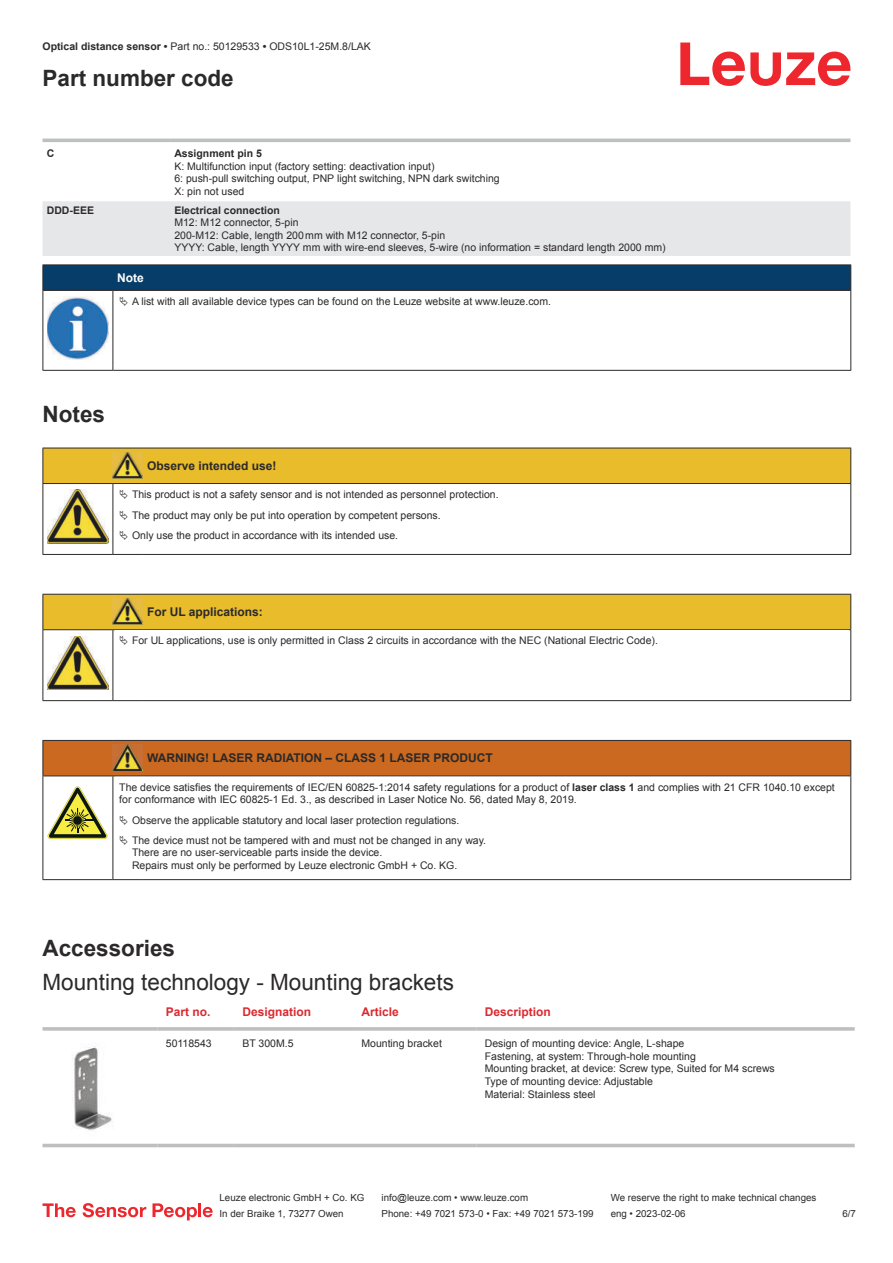
<style>
.page{position:relative;width:893px;height:1263px;background:#fff}
.page>*{position:absolute;margin:0;border:0;box-sizing:border-box;transform-origin:0 0}
.t1{font:22.5px "Arial";color:#2b292a}
.t2{font:700 22.5px "Arial";color:#2b292a}
.t3{font:700 12px "Arial";color:#2b292a}
.t4{font:700 12px "Arial";color:#db2a30}
.t5{font:700 12px "Arial";color:#fff}
.t6{font:10.5px/12.6px "Arial";color:#2b292a}
.t7{font:700 10.5px "Arial";color:#2b292a}
.t8{font:9.75px "Arial";color:#2b292a}
.s1{font-weight:700}
</style>
<div class="page">
<svg style="left:680px;top:43px;width:170px;height:43px"></svg>
<svg style="left:43px;top:138px;width:807px;height:1px"></svg>
<div style="left:43px;top:201px;width:807px;height:55px;background:#e6e7e9"></div>
<hr style="left:43px;top:139px;width:127px;height:3px;background:#bdbfc1">
<hr style="left:170px;top:139px;width:680px;height:3px;background:#bdbfc1">
<div style="left:43px;top:1143px;width:812px;height:5px;background:#ededee"></div>
<svg style="left:43px;top:1027px;width:114px;height:4px"></svg>
<hr style="left:157px;top:1027px;width:77px;height:4px;background:#c5c7c8">
<svg style="left:234px;top:1027px;width:119px;height:4px"></svg>
<svg style="left:353px;top:1027px;width:123px;height:4px"></svg>
<hr style="left:476px;top:1027px;width:379px;height:4px;background:#c5c7c8">
<hr style="left:43px;top:1144px;width:114px;height:3px;background:#bdbfc1">
<hr style="left:157px;top:1144px;width:77px;height:3px;background:#bdbfc1">
<hr style="left:234px;top:1144px;width:119px;height:3px;background:#bdbfc1">
<hr style="left:353px;top:1144px;width:123px;height:3px;background:#bdbfc1">
<hr style="left:476px;top:1144px;width:379px;height:3px;background:#bdbfc1">
<img style="left:72px;top:1046px;width:40px;height:85px">
<svg style="left:43px;top:1203px;width:33px;height:14px"></svg>
<svg style="left:83px;top:1203px;width:63px;height:14px"></svg>
<svg style="left:153px;top:1203px;width:44px;height:17px"></svg>
<hr style="left:198px;top:1203px;width:3px;height:14px;background:#ed272d">
<svg style="left:203px;top:1207px;width:10px;height:10px"></svg>
<svg style="left:44px;top:291px;width:806px;height:79px"></svg>
<hr style="left:43px;top:290px;width:70px;height:1px;background:#2b292a">
<div style="left:43px;top:265px;width:808px;height:25px;background:#063d69"></div>
<hr style="left:113px;top:290px;width:738px;height:1px;background:#2b292a">
<hr style="left:43px;top:291px;width:1px;height:75px;background:#2b292a">
<hr style="left:113px;top:291px;width:1px;height:75px;background:#2b292a">
<hr style="left:850px;top:291px;width:1px;height:75px;background:#2b292a">
<hr style="left:43px;top:370px;width:70px;height:1px;background:#2b292a">
<hr style="left:113px;top:370px;width:738px;height:1px;background:#2b292a">
<img style="left:47px;top:297px;width:61px;height:63px">
<div style="left:115px;top:291px;width:734px;height:21px;background:#fff"></div>
<hr style="left:43px;top:554px;width:70px;height:1px;background:#2b292a">
<hr style="left:113px;top:554px;width:30px;height:1px;background:#2b292a">
<hr style="left:143px;top:554px;width:708px;height:1px;background:#2b292a">
<div style="left:44px;top:595px;width:806px;height:34px;background:#e8bc2a"></div>
<hr style="left:43px;top:594px;width:70px;height:1px;background:#2b292a">
<hr style="left:43px;top:595px;width:1px;height:34px;background:#2b292a">
<hr style="left:43px;top:629px;width:70px;height:1px;background:#2b292a">
<hr style="left:113px;top:594px;width:30px;height:1px;background:#2b292a">
<hr style="left:113px;top:629px;width:30px;height:1px;background:#2b292a">
<hr style="left:143px;top:594px;width:708px;height:1px;background:#2b292a">
<hr style="left:850px;top:595px;width:1px;height:34px;background:#2b292a">
<hr style="left:143px;top:629px;width:708px;height:1px;background:#2b292a">
<hr style="left:43px;top:630px;width:1px;height:66px;background:#2b292a">
<hr style="left:113px;top:630px;width:1px;height:66px;background:#2b292a">
<hr style="left:850px;top:630px;width:1px;height:66px;background:#2b292a">
<hr style="left:43px;top:700px;width:70px;height:1px;background:#2b292a">
<hr style="left:113px;top:700px;width:30px;height:1px;background:#2b292a">
<hr style="left:143px;top:700px;width:708px;height:1px;background:#2b292a">
<img style="left:113px;top:598px;width:30px;height:27px">
<img style="left:47px;top:636px;width:61px;height:54px">
<div style="left:44px;top:741px;width:806px;height:34px;background:#ca691f"></div>
<svg style="left:44px;top:776px;width:806px;height:103px"></svg>
<hr style="left:43px;top:740px;width:70px;height:1px;background:#2b292a">
<hr style="left:43px;top:741px;width:1px;height:34px;background:#2b292a">
<hr style="left:43px;top:775px;width:70px;height:1px;background:#2b292a">
<hr style="left:113px;top:740px;width:30px;height:1px;background:#2b292a">
<hr style="left:113px;top:775px;width:30px;height:1px;background:#2b292a">
<hr style="left:143px;top:740px;width:708px;height:1px;background:#2b292a">
<hr style="left:850px;top:741px;width:1px;height:34px;background:#2b292a">
<hr style="left:143px;top:775px;width:708px;height:1px;background:#2b292a">
<hr style="left:43px;top:776px;width:1px;height:99px;background:#2b292a">
<hr style="left:113px;top:776px;width:1px;height:99px;background:#2b292a">
<hr style="left:850px;top:776px;width:1px;height:99px;background:#2b292a">
<hr style="left:43px;top:879px;width:70px;height:1px;background:#2b292a">
<hr style="left:113px;top:879px;width:30px;height:1px;background:#2b292a">
<hr style="left:143px;top:879px;width:708px;height:1px;background:#2b292a">
<img style="left:113px;top:745px;width:30px;height:26px">
<svg style="left:47px;top:786px;width:60px;height:53px"></svg>
<svg style="left:115px;top:777px;width:734px;height:98px"></svg>
<svg style="left:43px;top:448px;width:808px;height:106px"></svg>
<svg style="left:120px;top:815px;width:8px;height:9px"></svg>
<svg style="left:120px;top:835px;width:8px;height:10px"></svg>
<p class="t6" style="left:43px;top:41px;width:330px"><span class="s1">Optical distance sensor •</span> Part no.: 50129533 <span class="s1">•</span> ODS10L1-25M.8/LAK</p>
<h1 class="t2" style="left:43px;top:70px;width:193px">Part number code</h1>
<p class="t7" style="left:47px;top:149px;width:9px">C</p>
<p class="t7" style="left:174px;top:149px;width:89px">Assignment pin 5</p>
<p class="t6" style="left:174px;top:161px;width:327px">K: Multifunction input (factory setting: deactivation input)<br>6: push-pull switching output, PNP light switching, NPN dark switching<br>X: pin not used</p>
<p class="t7" style="left:47px;top:206px;width:49px">DDD-EEE</p>
<p class="t7" style="left:174px;top:206px;width:107px">Electrical connection</p>
<p class="t6" style="left:174px;top:217px;width:493px">M12: M12 connector, 5-pin<br>200-M12: Cable, length 200 mm with M12 connector, 5-pin<br>YYYY: Cable, length YYYY mm with wire-end sleeves, 5-wire (no information = standard length 2000 mm)</p>
<p class="t5" style="left:117px;top:273px;width:28px">Note</p>
<p class="t6" style="left:132px;top:296px;width:421px">A list with all available device types can be found on the Leuze website at www.leuze.com.</p>
<h1 class="t2" style="left:43px;top:405px;width:64px">Notes</h1>
<p class="t3" style="left:147px;top:461px;width:131px">Observe intended use!</p>
<p class="t6" style="left:132px;top:485px;width:368px;line-height:20.2px">This product is not a safety sensor and is not intended as personnel protection.<br>The product may only be put into operation by competent persons.<br>Only use the product in accordance with its intended use.</p>
<p class="t3" style="left:147px;top:607px;width:117px">For UL applications:</p>
<p class="t6" style="left:132px;top:635px;width:527px">For UL applications, use is only permitted in Class 2 circuits in accordance with the NEC (National Electric Code).</p>
<p class="t3" style="left:147px;top:754px;width:347px">WARNING! LASER RADIATION – CLASS 1 LASER PRODUCT</p>
<p class="t6" style="left:119px;top:782px;width:717px">The device satisfies the requirements of IEC/EN 60825-1:2014 safety regulations for a product of <span class="s1">laser class 1</span> and complies with 21 CFR 1040.10 except for conformance with IEC 60825-1 Ed. 3., as described in Laser Notice No. 56, dated May 8, 2019.</p>
<p class="t6" style="left:132px;top:811px;width:356px;line-height:20.2px">Observe the applicable statutory and local laser protection regulations.<br>The device must not be tampered with and must not be changed in any way.</p>
<p class="t6" style="left:132px;top:847px;width:327px">There are no user-serviceable parts inside the device.<br>Repairs must only be performed by Leuze electronic GmbH + Co. KG.</p>
<h1 class="t2" style="left:43px;top:940px;width:134px">Accessories</h1>
<h1 class="t1" style="left:43px;top:974px;width:413px">Mounting technology - Mounting brackets</h1>
<p class="t4" style="left:166px;top:1007px;width:46px">Part no.</p>
<p class="t4" style="left:242px;top:1007px;width:70px">Designation</p>
<p class="t4" style="left:361px;top:1007px;width:39px">Article</p>
<p class="t4" style="left:485px;top:1007px;width:68px">Description</p>
<p class="t6" style="left:166px;top:1038px;width:47px">50118543</p>
<p class="t6" style="left:242px;top:1038px;width:53px">BT 300M.5</p>
<p class="t6" style="left:361px;top:1038px;width:82px">Mounting bracket</p>
<p class="t6" style="left:485px;top:1038px;width:292px">Design of mounting device: Angle, L-shape<br>Fastening, at system: Through-hole mounting<br>Mounting bracket, at device: Screw type, Suited for M4 screws Type of mounting device: Adjustable<br>Material: Stainless steel</p>
<p class="t8" style="left:220px;top:1194px;width:146px">Leuze electronic GmbH + Co. KG</p>
<p class="t8" style="left:381px;top:1194px;width:148px">info@leuze.com • www.leuze.com</p>
<p class="t8" style="left:611px;top:1194px;width:207px">We reserve the right to make technical changes</p>
<p class="t8" style="left:220px;top:1210px;width:126px">In der Braike 1, 73277 Owen</p>
<p class="t8" style="left:381px;top:1210px;width:214px">Phone: +49 7021 573-0 • Fax: +49 7021 573-199</p>
<p class="t8" style="left:611px;top:1210px;width:76px">eng • 2023-02-06</p>
<p class="t8" style="left:842px;top:1210px;width:15px">6 /7</p>
</div>
